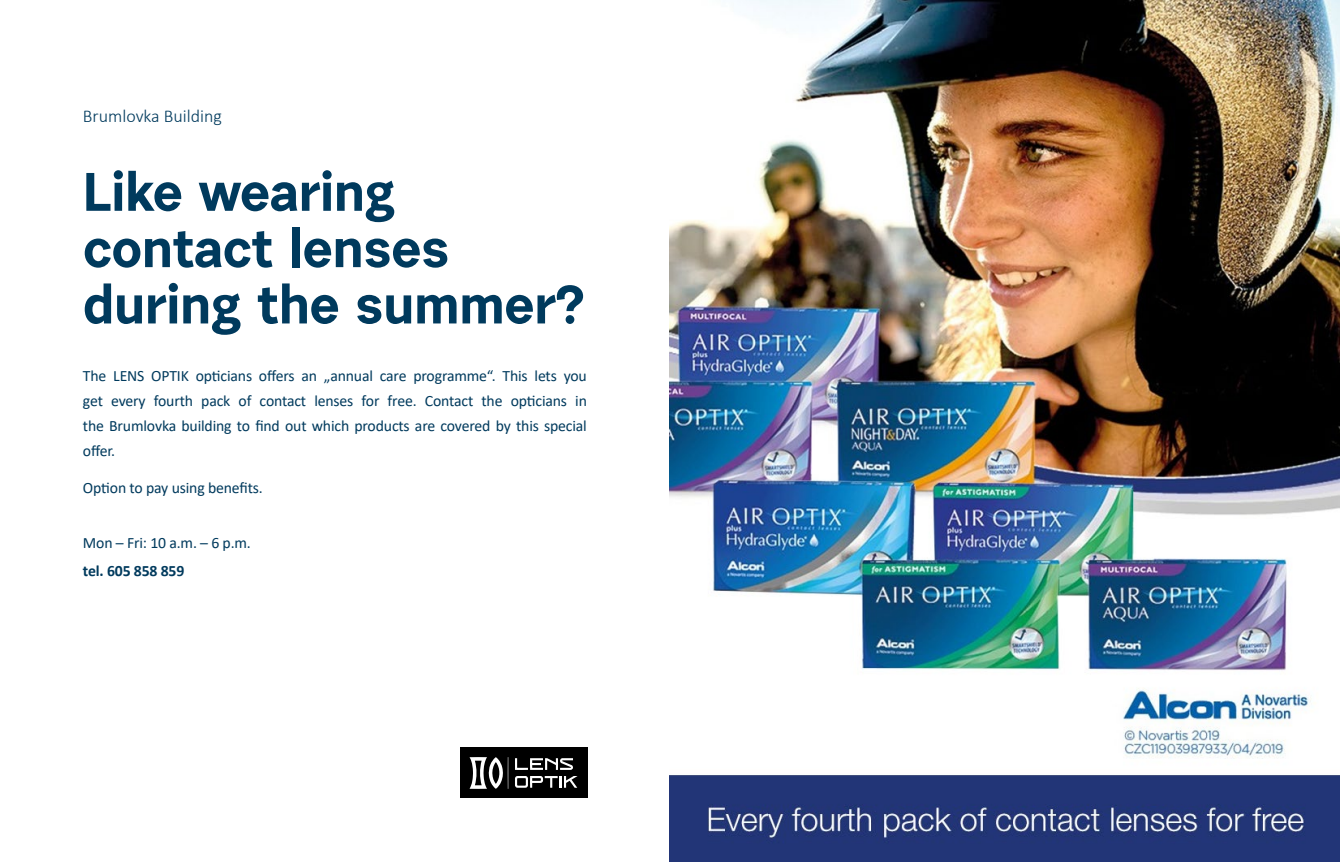
<style>
.page{position:relative;width:1340px;height:862px;background:#fff}
.page>*{position:absolute;margin:0;border:0;box-sizing:border-box;transform-origin:0 0}
.t1{font:700 54px/56.2px "Urban Grotesk Re Bo";letter-spacing:-.01em;color:#003a5d}
.t2{font:300 18px "Calibri";color:#003a5d}
.t3{font:15.75px/24.8px "Calibri";letter-spacing:-.01em;color:#003a5d;text-align:justify}
.t4{font:700 15.75px "Calibri";letter-spacing:-.01em;color:#003a5d}
</style>
<div class="page">
<div style="left:460px;top:747px;width:127px;height:50px;background:#000"></div>
<svg style="left:515px;top:758px;width:58px;height:11px"></svg>
<svg style="left:515px;top:776px;width:62px;height:11px"></svg>
<svg style="left:469px;top:757px;width:39px;height:31px"></svg>
<img style="left:670px;top:0;width:669px;height:861px">
<p class="t2" style="left:83px;top:105px;width:140px">Brumlovka Building</p>
<h1 class="t1" style="left:83px;top:162px;width:503px">Like wearing contact lenses during the summer?</h1>
<p class="t3" style="left:83px;top:363px;width:505px">The LENS OPTIK opticians offers an „annual care programme“. This lets you get every fourth pack of contact lenses for free. Contact the opticians in the Brumlovka building to find out which products are covered by this special offer.</p>
<p class="t3" style="left:83px;top:475px;width:181px">Option to pay using benefits.</p>
<p class="t3" style="left:83px;top:529px;width:169px">Mon – Fri: 10 a.m. – 6 p.m.</p>
<p class="t4" style="left:83px;top:559px;width:103px">tel. 605 858 859</p>
</div>
